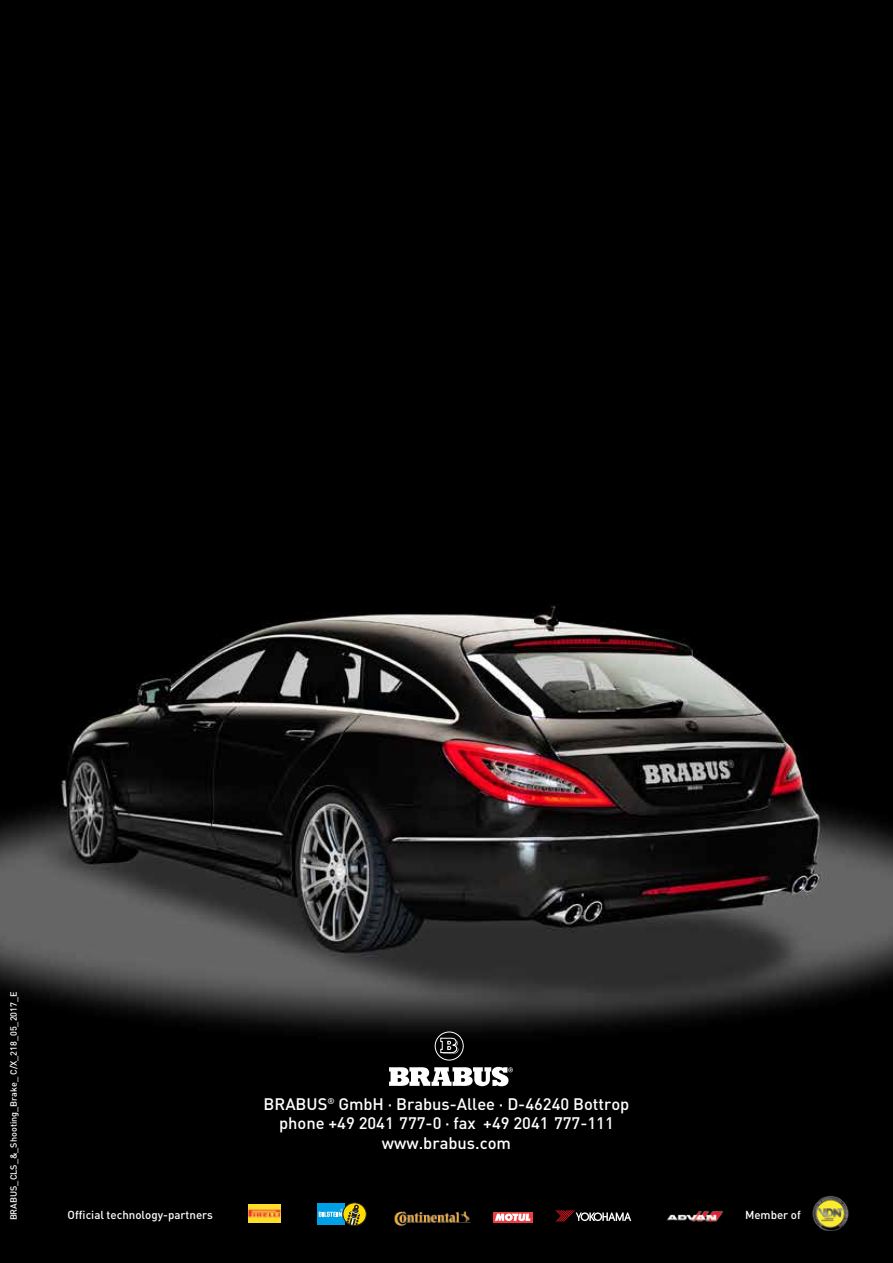
<style>
.page{position:relative;width:893px;height:1263px;background:#000}
.page>*{position:absolute;margin:0;border:0;box-sizing:border-box;transform-origin:0 0}
.t1{font:500 16.5px/19.5px "DIN Pro";color:#fff;text-align:center}
.t2{font:500 11.55px "DIN Pro";color:#fff}
.t3{font:500 9px "DIN Pro";color:#fff}
</style>
<div class="page">
<img style="left:0;top:604px;width:892px;height:622px">
<img style="left:249px;top:1205px;width:32px;height:18px">
<img style="left:661px;top:1206px;width:69px;height:16px">
<div style="left:493px;top:1212px;width:39px;height:10px;background:#ef3e42"></div>
<svg style="left:495px;top:1213px;width:36px;height:8px"></svg>
<svg style="left:555px;top:1210px;width:76px;height:11px"></svg>
<svg style="left:317px;top:1203px;width:28px;height:22px"></svg>
<div style="left:343px;top:1203px;width:23px;height:22px;background:#fd0;border-radius:50%"></div>
<svg style="left:319px;top:1204px;width:41px;height:21px"></svg>
<div style="left:343px;top:1202px;width:23px;height:24px;border:1px solid #231f20;border-radius:50%"></div>
<div style="left:435px;top:1032px;width:29px;height:28px;border:1px solid #fff;border-radius:50%"></div>
<svg style="left:389px;top:1067px;width:124px;height:19px"></svg>
<svg style="left:440px;top:1038px;width:18px;height:16px"></svg>
<img style="left:392px;top:1206px;width:80px;height:21px">
<img style="left:811px;top:1194px;width:39px;height:37px">
<p class="t3" style="left:7px;top:1220px;width:230px;rotate:-90deg">BRABUS_CLS_&amp;_Shooting_Brake_ C/X_218_05_2017_E</p>
<p class="t1" style="left:264px;top:1093px;width:367px">BRABUS<sup>®</sup> GmbH · Brabus-Allee · D-46240 Bottrop phone +49 2041 777-0 · fax +49 2041 777-111 www.brabus.com</p>
<p class="t2" style="left:68px;top:1207px;width:147px">Official technology-partners</p>
<p class="t2" style="left:745px;top:1207px;width:57px">Member of</p>
</div>
